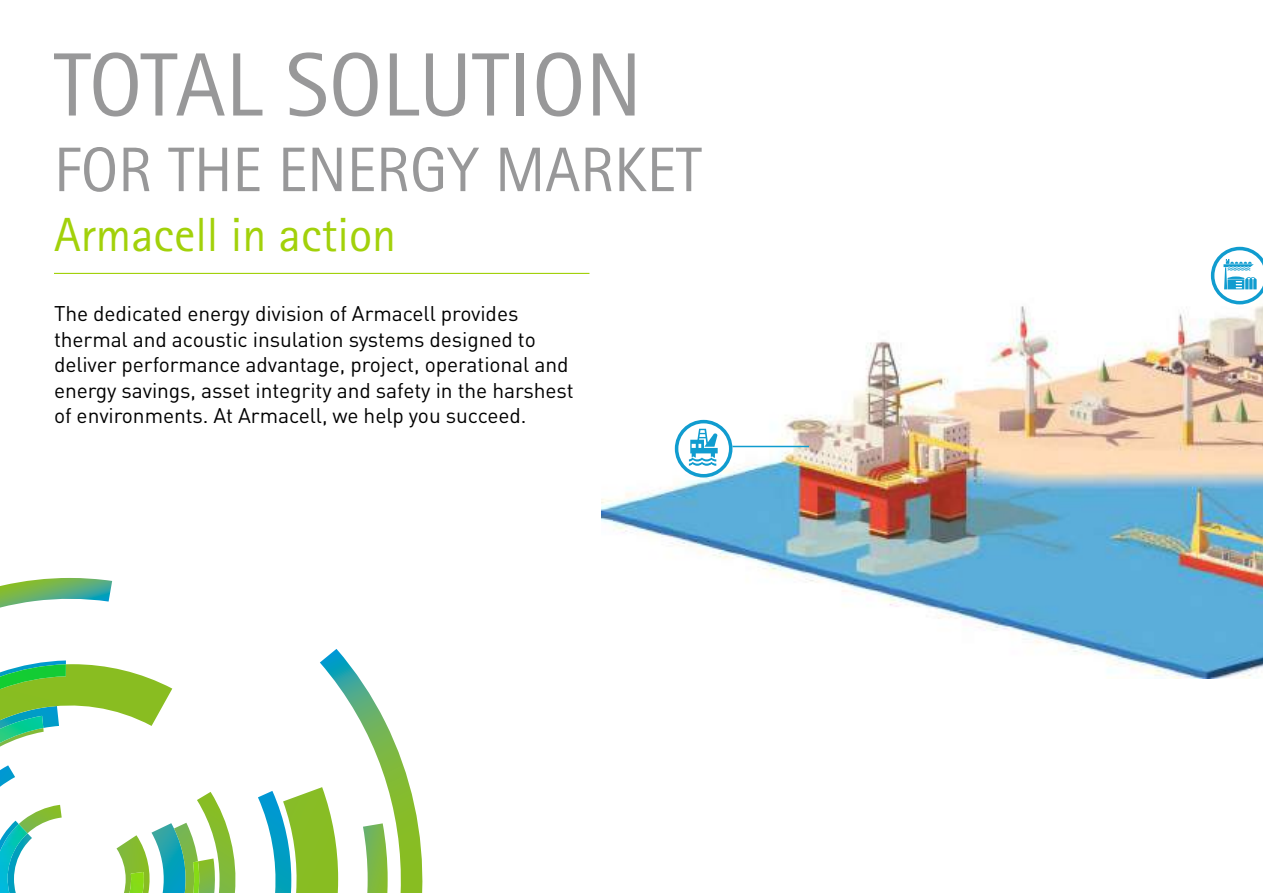
<style>
.page{position:relative;width:1263px;height:893px;background:#fff}
.page>*{position:absolute;margin:0;border:0;box-sizing:border-box;transform-origin:0 0}
.t1{font:90px "Rotis Sans Serif";color:#989899}
.t2{font:63px "Rotis Sans Serif";color:#989899}
.t3{font:48px "Rotis Sans Serif";color:#a2d10a}
.t4{font:21px/25.5px "DIN Pro";letter-spacing:-.005em;color:#000}
</style>
<div class="page">
<img style="left:602px;top:246px;width:661px;height:432px">
<hr style="left:54px;top:273px;width:535px;height:1px;background:#a2d10a">
<svg style="left:0;top:578px;width:112px;height:30px"></svg>
<svg style="left:258px;top:649px;width:165px;height:244px"></svg>
<svg style="left:0;top:660px;width:236px;height:233px"></svg>
<img style="left:193px;top:861px;width:7px;height:32px">
<svg style="left:675px;top:420px;width:57px;height:57px"></svg>
<svg style="left:1211px;top:247px;width:52px;height:57px"></svg>
<hr style="left:732px;top:446px;width:77px;height:1px;background:#109ccf">
<h1 class="t1" style="left:54px;top:32px;width:590px">TOTAL SOLUTION</h1>
<h2 class="t2" style="left:54px;top:133px;width:649px">FOR THE ENERGY MARKET</h2>
<h3 class="t3" style="left:54px;top:207px;width:344px">Armacell in action</h3>
<p class="t4" style="left:54px;top:299px;width:521px">The dedicated energy division of Armacell provides thermal and acoustic insulation systems designed to deliver performance advantage, project, operational and energy savings, asset integrity and safety in the harshest of environments. At Armacell, we help you succeed.</p>
</div>
